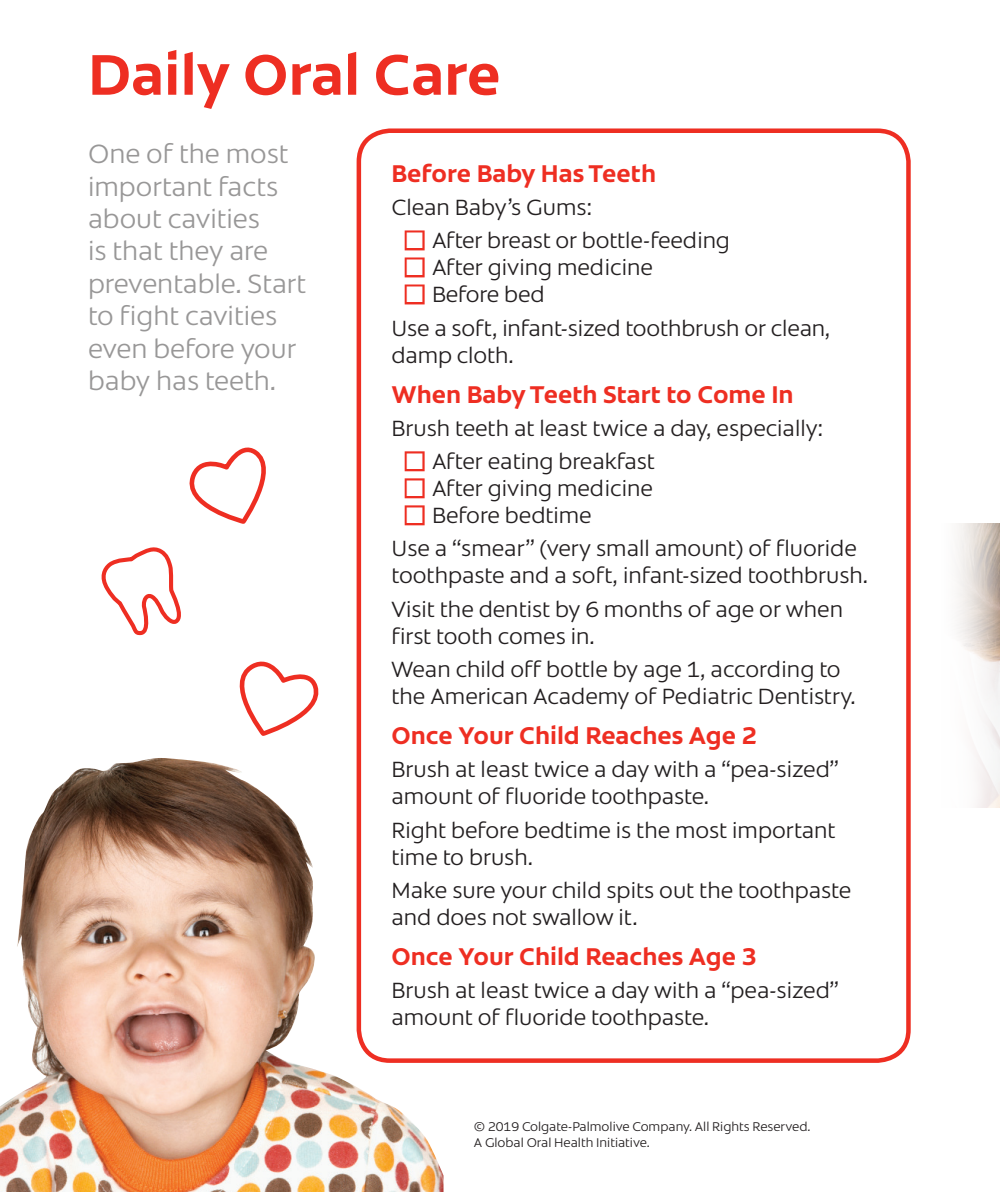
<style>
.page{position:relative;width:1000px;height:1192px;background:#fff}
.page>*{position:absolute;margin:0;border:0;box-sizing:border-box;transform-origin:0 0}
.t1{font:700 58.5px "Colgate Ready";color:#ee2e22}
.t2{font:300 27px/32.4px "Colgate Ready";color:#989797}
.t3{font:700 24.75px "Colgate Ready";color:#ee2e22}
.t4{font:300 22.5px/27px "Colgate Ready";color:#231f20}
.t5{font:300 13.05px/15.5px "Colgate Ready";color:#231f20}
.s1{color:#fff}
</style>
<div class="page">
<img style="left:0;top:758px;width:443px;height:433px">
<svg style="left:239px;top:661px;width:80px;height:75px"></svg>
<svg style="left:101px;top:547px;width:80px;height:88px"></svg>
<svg style="left:189px;top:447px;width:77px;height:77px"></svg>
<div style="left:359px;top:131px;width:549px;height:929px;background:#fff;border-radius:31px"></div>
<div style="left:404px;top:230px;width:20px;height:20px;border:4px solid #ee2e22"></div>
<div style="left:404px;top:257px;width:20px;height:20px;border:4px solid #ee2e22"></div>
<div style="left:404px;top:284px;width:20px;height:20px;border:4px solid #ee2e22"></div>
<div style="left:404px;top:451px;width:20px;height:20px;border:4px solid #ee2e22"></div>
<div style="left:404px;top:478px;width:20px;height:20px;border:4px solid #ee2e22"></div>
<div style="left:404px;top:505px;width:20px;height:20px;border:4px solid #ee2e22"></div>
<div style="left:356px;top:128px;width:554px;height:934px;border:4px solid #ee2e22;border-radius:31px"></div>
<img style="left:957px;top:524px;width:42px;height:283px">
<p class="t1" style="left:88px;top:28px;width:414px">Daily Oral Care</p>
<p class="t2" style="left:88px;top:136px;width:220px">One of the most important facts about cavities<br>is that they are preventable. Start to fight cavities even before your baby has teeth.</p>
<p class="t3" style="left:391px;top:153px;width:266px">Before Baby Has Teeth</p>
<p class="t4" style="left:391px;top:192px;width:202px">Clean Baby’s Gums:</p>
<p class="t4" style="left:406px;top:225px;width:325px"><span class="s1">■</span> After breast or bottle-feeding</p>
<p class="t4" style="left:406px;top:252px;width:248px"><span class="s1">■</span> After giving medicine</p>
<p class="t4" style="left:406px;top:279px;width:140px"><span class="s1">■</span> Before bed</p>
<p class="t4" style="left:391px;top:313px;width:440px">Use a soft, infant-sized toothbrush or clean, damp cloth.</p>
<p class="t3" style="left:391px;top:374px;width:403px">When Baby Teeth Start to Come In</p>
<p class="t4" style="left:391px;top:413px;width:432px">Brush teeth at least twice a day, especially:</p>
<p class="t4" style="left:406px;top:446px;width:250px"><span class="s1">■</span> After eating breakfast</p>
<p class="t4" style="left:406px;top:473px;width:248px"><span class="s1">■</span> After giving medicine</p>
<p class="t4" style="left:406px;top:500px;width:187px"><span class="s1">■</span> Before bedtime</p>
<p class="t4" style="left:391px;top:533px;width:478px">Use a “smear” (very small amount) of fluoride toothpaste and a soft, infant-sized toothbrush.</p>
<p class="t4" style="left:391px;top:594px;width:453px">Visit the dentist by 6 months of age or when first tooth comes in.</p>
<p class="t4" style="left:391px;top:654px;width:465px">Wean child off bottle by age 1, according to the American Academy of Pediatric Dentistry.</p>
<p class="t3" style="left:391px;top:715px;width:367px">Once Your Child Reaches Age 2</p>
<p class="t4" style="left:391px;top:754px;width:448px">Brush at least twice a day with a “pea-sized” amount of fluoride toothpaste.</p>
<p class="t4" style="left:391px;top:814px;width:445px">Right before bedtime is the most important time to brush.</p>
<p class="t4" style="left:391px;top:874px;width:461px">Make sure your child spits out the toothpaste and does not swallow it.</p>
<p class="t3" style="left:391px;top:936px;width:367px">Once Your Child Reaches Age 3</p>
<p class="t4" style="left:391px;top:975px;width:448px">Brush at least twice a day with a “pea-sized” amount of fluoride toothpaste.</p>
<p class="t5" style="left:473px;top:1117px;width:338px">© 2019 Colgate-Palmolive Company. All Rights Reserved.<br>A Global Oral Health Initiative.</p>
</div>
